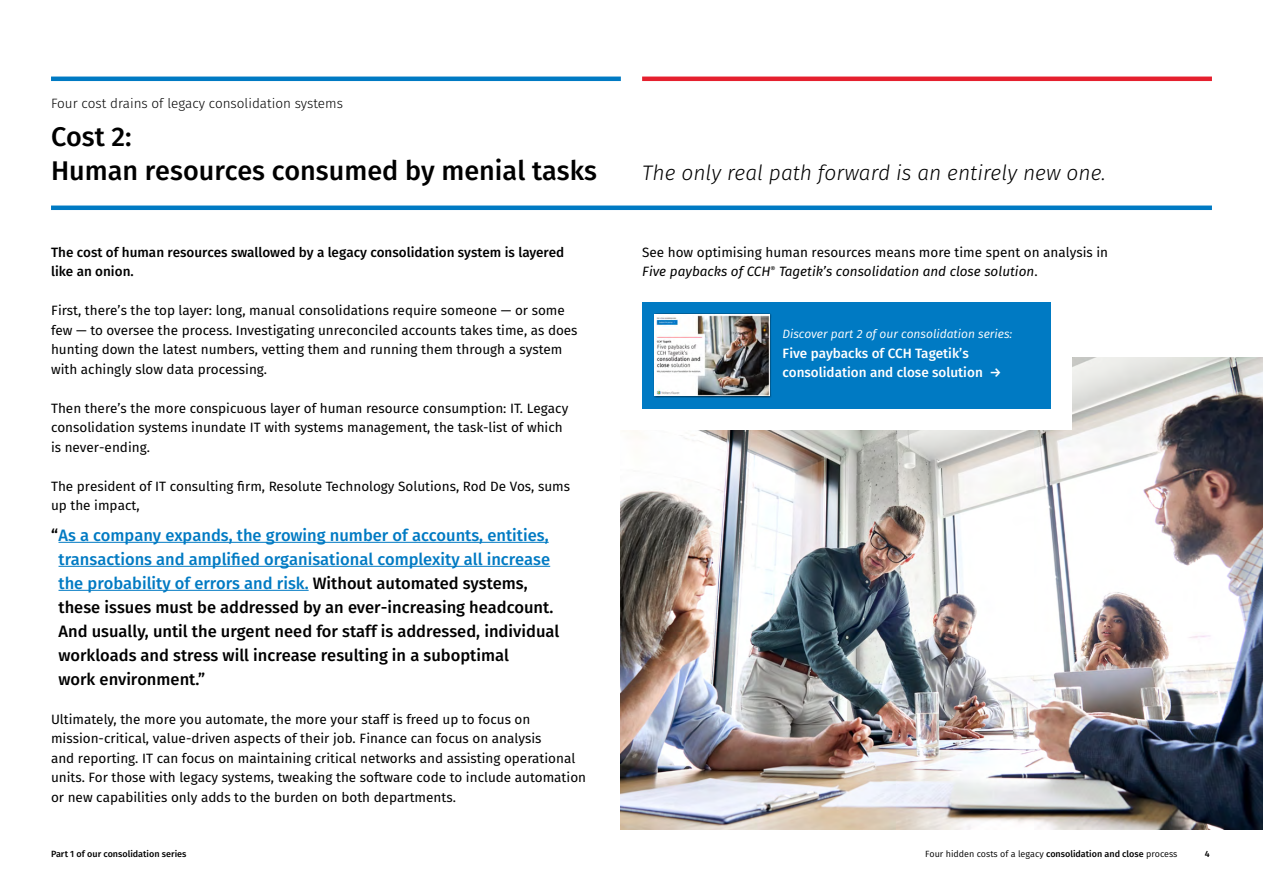
<style>
.page{position:relative;width:1263px;height:893px;background:#fff}
.page>*{position:absolute;margin:0;border:0;box-sizing:border-box;transform-origin:0 0}
.t1{font:500 27px/34.5px "Fira Sans";color:#000}
.t2{font:italic 300 21px "Fira Sans";color:#000}
.t3{font:500 16.5px/24px "Fira Sans";color:#000}
.t4{font:13.5px/19.5px "Fira Sans";color:#000}
.t5{font:500 13.5px/19.5px "Fira Sans";color:#000}
.t6{font:500 13.5px/19.5px "Fira Sans";color:#fff}
.t7{font:300 13.5px "Fira Sans";color:#000}
.t8{font:italic 12px "Fira Sans";color:#fff}
.t9{font:9px "Fira Sans";color:#000}
.t10{font:500 9px "Fira Sans";color:#000}
.s1{color:#007ac3}
.s2{font-style:italic}
.s3{font-weight:500}
</style>
<div class="page">
<img style="left:621px;top:357px;width:642px;height:472px">
<hr style="left:642px;top:77px;width:570px;height:4px;background:#e5202e">
<hr style="left:51px;top:77px;width:570px;height:4px;background:#007ac3">
<hr style="left:51px;top:206px;width:1161px;height:4px;background:#007ac3">
<div style="left:612px;top:213px;width:459px;height:216px;background:#fff"></div>
<hr style="left:59px;top:542px;width:490px;height:1px;background:#007ac3">
<hr style="left:59px;top:566px;width:491px;height:1px;background:#007ac3">
<hr style="left:59px;top:590px;width:250px;height:1px;background:#007ac3">
<div style="left:642px;top:302px;width:408px;height:106px;background:#007ac3"></div>
<div style="left:653px;top:313px;width:118px;height:84px;background:#000;opacity:.75"></div>
<img style="left:655px;top:315px;width:115px;height:80px">
<p class="t7" style="left:51px;top:94px;width:293px">Four cost drains of legacy consolidation systems</p>
<h1 class="t1" style="left:51px;top:119px;width:547px">Cost 2:<br>Human resources consumed by menial tasks</h1>
<p class="t5" style="left:51px;top:242px;width:515px">The cost of human resources swallowed by a legacy consolidation system is layered like an onion.</p>
<p class="t4" style="left:51px;top:301px;width:528px">First, there’s the top layer: long, manual consolidations require someone — or some few — to oversee the process. Investigating unreconciled accounts takes time, as does hunting down the latest numbers, vetting them and running them through a system with achingly slow data processing.</p>
<p class="t4" style="left:51px;top:398px;width:519px">Then there’s the more conspicuous layer of human resource consumption: IT. Legacy consolidation systems inundate IT with systems management, the task-list of which is never-ending.</p>
<p class="t4" style="left:51px;top:476px;width:520px">The president of IT consulting firm, Resolute Technology Solutions, Rod De Vos, sums up the impact,</p>
<p class="t3" style="left:59px;top:523px;width:502px;text-indent:-8px">“<span class="s1">As a company expands, the growing number of accounts, entities, transactions and amplified organisational complexity all increase the probability of errors and risk.</span> Without automated systems, these issues must be addressed by an ever-increasing headcount.<br>And usually, until the urgent need for staff is addressed, individual workloads and stress will increase resulting in a suboptimal<br>work environment.”</p>
<p class="t4" style="left:51px;top:709px;width:537px">Ultimately, the more you automate, the more your staff is freed up to focus on mission-critical, value-driven aspects of their job. Finance can focus on analysis<br>and reporting. IT can focus on maintaining critical networks and assisting operational units. For those with legacy systems, tweaking the software code to include automation or new capabilities only adds to the burden on both departments.</p>
<p class="t10" style="left:51px;top:848px;width:137px">Part 1 of our consolidation series</p>
<h2 class="t2" style="left:642px;top:158px;width:465px">The only real path forward is an entirely new one.</h2>
<p class="t4" style="left:642px;top:242px;width:468px">See how optimising human resources means more time spent on analysis in<br><span class="s2">Five paybacks of CCH</span><sup>®</sup> <span class="s2">Tagetik’s consolidation and close solution</span>.</p>
<p class="t8" style="left:782px;top:325px;width:231px">Discover part 2 of our consolidation series:</p>
<p class="t6" style="left:782px;top:343px;width:221px">Five paybacks of CCH Tagetik’s consolidation and close solution →</p>
<p class="t9" style="left:925px;top:848px;width:254px">Four hidden costs of a legacy <span class="s3">consolidation and close</span> process</p>
<p class="t10" style="left:1205px;top:848px;width:6px">4</p>
</div>
